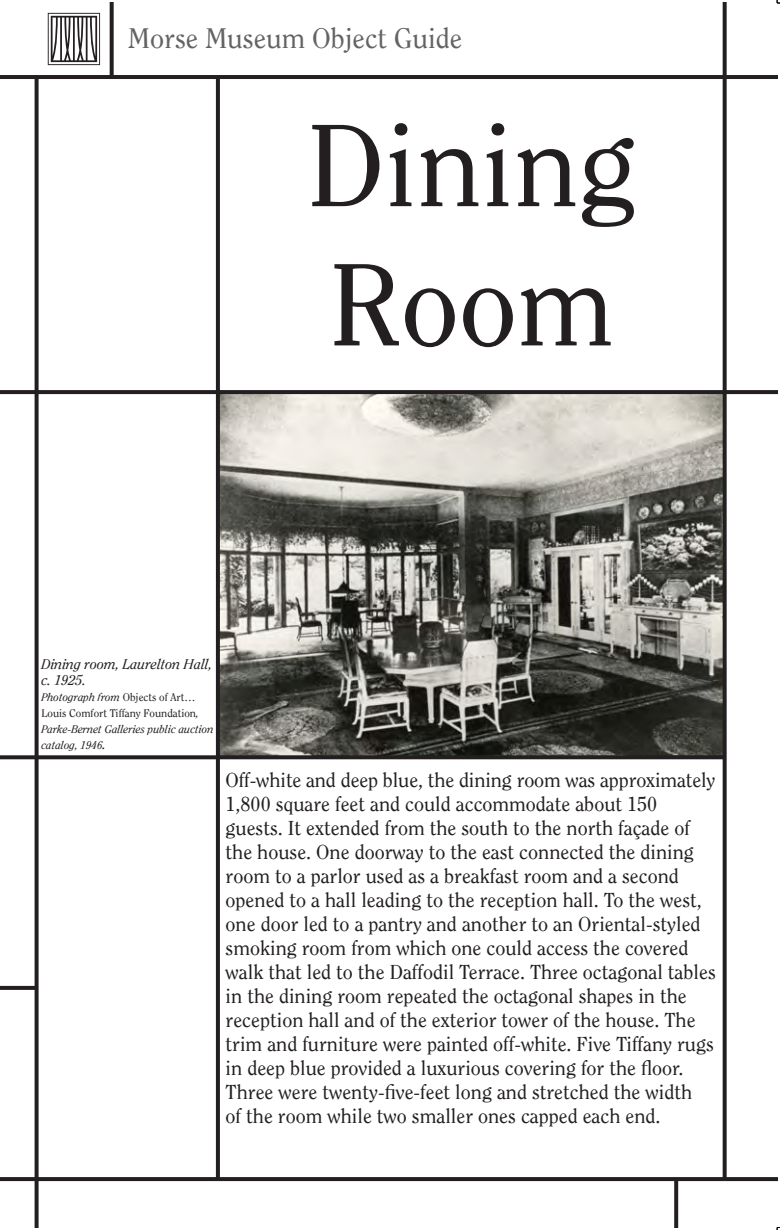
<style>
.page{position:relative;width:780px;height:1230px;background:#fff}
.page>*{position:absolute;margin:0;border:0;box-sizing:border-box;transform-origin:0 0}
.t1{font:116px "Clearface LT";color:#231f20}
.t2{font:28px "Clearface LT";color:#636366}
.t3{font:20px/24px "Clearface LT";color:#231f20}
.t4{font:italic 14px/16px "Clearface LT";color:#231f20}
.t5{font:italic 11px/16px "Clearface LT";color:#231f20}
.s1{font-style:normal}
.s2{font-size:14px}
</style>
<div class="page">
<img style="left:220px;top:394px;width:502px;height:361px">
<svg style="left:722px;top:3px;width:4px;height:1174px;background:#403d3d"></svg>
<svg style="left:0;top:390px;width:776px;height:4px;background:#272324"></svg>
<svg style="left:110px;top:3px;width:4px;height:72px"></svg>
<svg style="left:35px;top:79px;width:4px;height:1148px;background:#393536"></svg>
<svg style="left:216px;top:79px;width:4px;height:1098px;background:#262223"></svg>
<svg style="left:0;top:755px;width:724px;height:4px;background:#2a2627"></svg>
<svg style="left:673px;top:1181px;width:4px;height:46px"></svg>
<svg style="left:48px;top:13px;width:52px;height:52px"></svg>
<hr style="left:0;top:75px;width:776px;height:4px;background:#231f20">
<svg style="left:0;top:1177px;width:776px;height:4px;background:#272324"></svg>
<svg style="left:0;top:985px;width:36px;height:4px"></svg>
<p class="t2" style="left:128px;top:22px;width:335px">Morse Museum Object Guide</p>
<p class="t1" style="left:307px;top:97px;width:330px">Dining</p>
<p class="t1" style="left:330px;top:236px;width:285px">Room</p>
<p class="t4" style="left:41px;top:656px;width:172px">Dining room, Laurelton Hall, c. 1925.</p>
<p class="t5" style="left:41px;top:689px;width:174px">Photograph from <span class="s1">Objects of Art…<br>Louis Comfort Tiffany Foundation</span>,<br>Parke-Bernet Galleries public auction catalog, 1946<span class="s2">.</span></p>
<p class="t3" style="left:225px;top:768px;width:491px">Off-white and deep blue, the dining room was approximately 1,800 square feet and could accommodate about 150 guests. It extended from the south to the north façade of the house. One doorway to the east connected the dining room to a parlor used as a breakfast room and a second opened to a hall leading to the reception hall. To the west, one door led to a pantry and another to an Oriental-styled smoking room from which one could access the covered walk that led to the Daffodil Terrace. Three octagonal tables in the dining room repeated the octagonal shapes in the reception hall and of the exterior tower of the house. The trim and furniture were painted off-white. Five Tiffany rugs in deep blue provided a luxurious covering for the floor.<br>Three were twenty-five-feet long and stretched the width</p>
<p class="t3" style="left:225px;top:1104px;width:436px">of the room while two smaller ones capped each end.</p>
</div>
